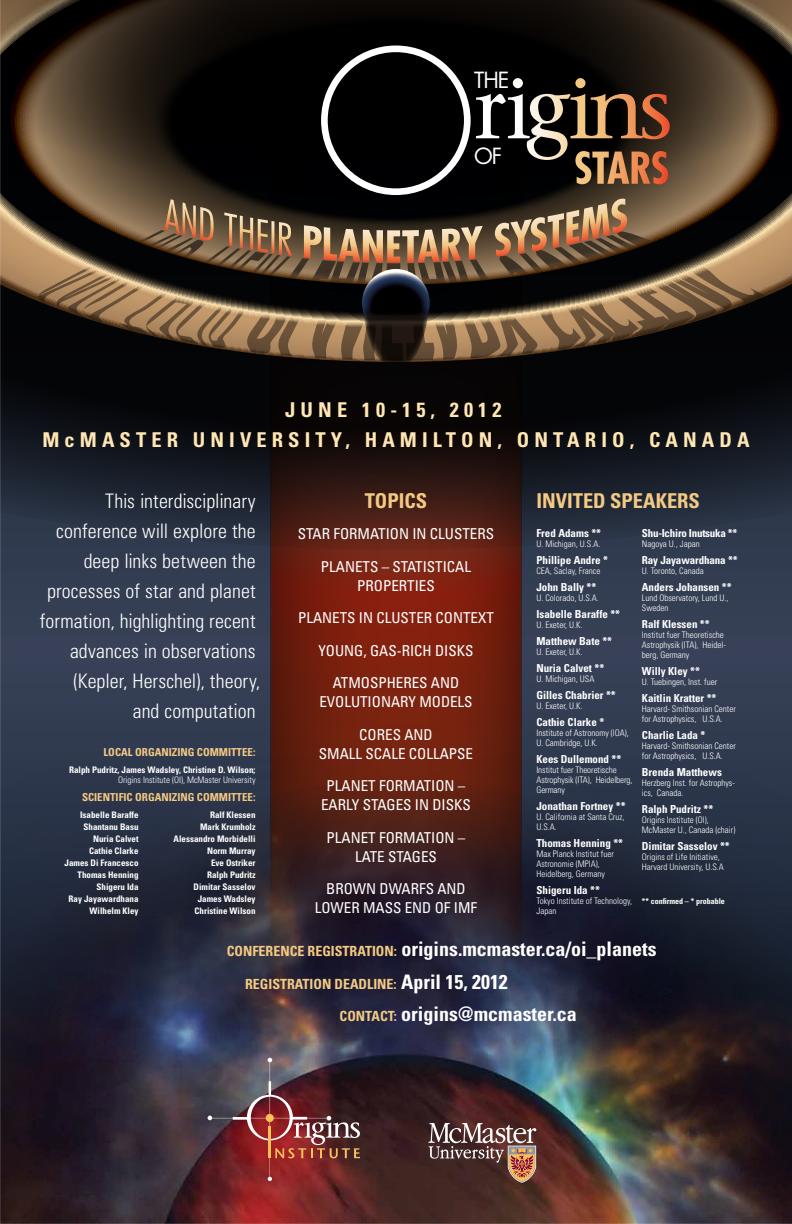
<style>
.page{position:relative;width:792px;height:1224px;background:#fff}
.page>*{position:absolute;margin:0;border:0;box-sizing:border-box;transform-origin:0 0}
.t1{font:21.7px "Futura Std";color:#fff}
.t2{font:700 condensed 20.4px/29.9px "Univers LT Std";letter-spacing:.25em;color:#ffe6b2;text-align:center}
.t3{font:700 condensed 20.4px "Univers LT Std";color:#f3c984}
.t4{font:300 condensed 20px/30px "Univers LT Std";letter-spacing:.005em;color:#fff;text-align:right}
.t5{font:700 condensed 20px "Univers LT Std";color:#fff}
.t6{font:condensed 15px/32.5px "Univers LT Std";color:#fff;text-align:center}
.t7{font:700 condensed 14px "Univers LT Std";color:#f3c984}
.t8{font:700 condensed 11px "Univers LT Std";color:#fff}
.t9{font:700 condensed 11px "Univers LT Std";color:#f3c984}
.t10{font:700 condensed 11px "Univers LT Std";letter-spacing:-.02em;color:#fff}
.t11{font:300 condensed 9px/10px "Univers LT Std";color:#fff}
.t12{font:700 condensed 9px/12px "Univers LT Std";color:#fff;text-align:right}
.t13{font:700 condensed 8px "Univers LT Std";color:#fff}
.s1{font-size:14px;color:#f3c984}
.s2{font-size:20px;color:#fff}
</style>
<div class="page">
<img style="left:0;top:0;width:792px;height:1224px">
<h1 class="t1" style="left:474px;top:66px;width:37px">THE</h1>
<h1 class="t1" style="left:474px;top:142px;width:29px">OF</h1>
<h2 class="t2" style="left:42px;top:395px;width:709px">JUNE 10-15, 2012<br>McMASTER UNIVERSITY, HAMILTON, ONTARIO, CANADA</h2>
<h3 class="t4" style="left:40px;top:486px;width:222px">This interdisciplinary conference will explore the deep links between the processes of star and planet formation, highlighting recent advances in observations (Kepler, Herschel), theory,<br>and computation</h3>
<h2 class="t3" style="left:365px;top:488px;width:64px">TOPICS</h2>
<h3 class="t6" style="left:298px;top:518px;width:198px">STAR FORMATION IN CLUSTERS<br>PLANETS – STATISTICAL</h3>
<h3 class="t6" style="left:298px;top:569px;width:197px">PROPERTIES<br>PLANETS IN CLUSTER CONTEXT<br>YOUNG, GAS-RICH DISKS<br>ATMOSPHERES AND</h3>
<h3 class="t6" style="left:319px;top:686px;width:155px">EVOLUTIONARY MODELS<br>CORES AND</h3>
<h3 class="t6" style="left:319px;top:737px;width:156px">SMALL SCALE COLLAPSE<br>PLANET FORMATION –</h3>
<h3 class="t6" style="left:321px;top:789px;width:151px">EARLY STAGES IN DISKS<br>PLANET FORMATION –</h3>
<h3 class="t6" style="left:326px;top:840px;width:141px">LATE STAGES<br>BROWN DWARFS AND</h3>
<h3 class="t6" style="left:315px;top:892px;width:164px">LOWER MASS END OF IMF</h3>
<p class="t9" style="left:103px;top:745px;width:154px">LOCAL ORGANIZING COMMITTEE:</p>
<p class="t12" style="left:69px;top:764px;width:188px">Ralph Pudritz, James Wadsley, Christine D. Wilson;</p>
<p class="t11" style="left:118px;top:775px;width:139px">Origins Institute (OI), McMaster University</p>
<p class="t9" style="left:82px;top:790px;width:175px">SCIENTIFIC ORGANIZING COMMITTEE:</p>
<p class="t12" style="left:65px;top:809px;width:75px">Isabelle Baraffe<br>Shantanu Basu<br>Nuria Calvet<br>Cathie Clarke<br>James Di Francesco<br>Thomas Henning<br>Shigeru Ida<br>Ray Jayawardhana<br>Wilhelm Kley</p>
<p class="t12" style="left:174px;top:809px;width:83px">Ralf Klessen<br>Mark Krumholz<br>Alessandro Morbidelli<br>Norm Murray<br>Eve Ostriker<br>Ralph Pudritz<br>Dimitar Sasselov<br>James Wadsley<br>Christine Wilson</p>
<h2 class="t3" style="left:536px;top:488px;width:165px">INVITED SPEAKERS</h2>
<p class="t8" style="left:536px;top:527px;width:66px">Fred Adams **</p>
<p class="t11" style="left:536px;top:539px;width:65px">U. Michigan, U.S.A.</p>
<p class="t8" style="left:536px;top:554px;width:73px">Phillipe Andre *</p>
<p class="t11" style="left:536px;top:566px;width:66px">CEA, Saclay, France</p>
<p class="t8" style="left:536px;top:581px;width:61px">John Bally **</p>
<p class="t11" style="left:536px;top:593px;width:64px">U. Colorado, U.S.A.</p>
<p class="t8" style="left:536px;top:608px;width:85px">Isabelle Baraffe **</p>
<p class="t11" style="left:536px;top:620px;width:48px">U. Exeter, U.K.</p>
<p class="t8" style="left:536px;top:635px;width:77px">Matthew Bate **</p>
<p class="t11" style="left:536px;top:647px;width:48px">U. Exeter, U.K.</p>
<p class="t8" style="left:536px;top:662px;width:69px">Nuria Calvet **</p>
<p class="t11" style="left:536px;top:674px;width:59px">U. Michigan, USA</p>
<p class="t8" style="left:536px;top:689px;width:81px">Gilles Chabrier **</p>
<p class="t11" style="left:536px;top:701px;width:48px">U. Exeter, U.K.</p>
<p class="t8" style="left:536px;top:716px;width:69px">Cathie Clarke *</p>
<p class="t11" style="left:536px;top:728px;width:94px">Institute of Astronomy (IOA),<br>U. Cambridge, U.K.</p>
<p class="t8" style="left:536px;top:753px;width:86px">Kees Dullemond **</p>
<p class="t11" style="left:536px;top:765px;width:98px">Institut fuer Theoretische<br>Astrophysik (ITA), Heidelberg,<br>Germany</p>
<p class="t8" style="left:536px;top:800px;width:91px">Jonathan Fortney **</p>
<p class="t11" style="left:536px;top:812px;width:89px">U. California at Santa Cruz,<br>U.S.A.</p>
<p class="t8" style="left:536px;top:837px;width:88px">Thomas Henning **</p>
<p class="t11" style="left:536px;top:849px;width:79px">Max Planck Institut fuer<br>Astronomie (MPIA),<br>Heidelberg, Germany</p>
<p class="t8" style="left:536px;top:884px;width:65px">Shigeru Ida **</p>
<p class="t11" style="left:536px;top:896px;width:97px">Tokyo Institute of Technology,<br>Japan</p>
<p class="t10" style="left:642px;top:527px;width:97px">Shu-Ichiro Inutsuka **</p>
<p class="t11" style="left:642px;top:539px;width:59px">Nagoya U., Japan</p>
<p class="t8" style="left:642px;top:554px;width:97px">Ray Jayawardhana **</p>
<p class="t11" style="left:642px;top:566px;width:63px">U. Toronto, Canada</p>
<p class="t8" style="left:642px;top:581px;width:91px">Anders Johansen **</p>
<p class="t11" style="left:642px;top:593px;width:88px">Lund Observatory, Lund U.,<br>Sweden</p>
<p class="t8" style="left:642px;top:618px;width:69px">Ralf Klessen **</p>
<p class="t11" style="left:642px;top:630px;width:86px">Institut fuer Theoretische<br>Astrophysik (ITA), Heidel&shy;berg, Germany</p>
<p class="t8" style="left:642px;top:665px;width:60px">Willy Kley **</p>
<p class="t11" style="left:642px;top:677px;width:77px">U. Tuebingen, Inst. fuer</p>
<p class="t8" style="left:642px;top:692px;width:76px">Kaitlin Kratter **</p>
<p class="t11" style="left:642px;top:704px;width:95px">Harvard- Smithsonian Center for Astrophysics, U.S.A.</p>
<p class="t8" style="left:642px;top:729px;width:65px">Charlie Lada *</p>
<p class="t11" style="left:642px;top:741px;width:95px">Harvard- Smithsonian Center for Astrophysics, U.S.A.</p>
<p class="t8" style="left:642px;top:766px;width:82px">Brenda Matthews</p>
<p class="t11" style="left:642px;top:778px;width:94px">Herzberg Inst. for Astrophys&shy;ics, Canada.</p>
<p class="t8" style="left:642px;top:803px;width:73px">Ralph Pudritz **</p>
<p class="t11" style="left:642px;top:815px;width:95px">Origins Institute (OI),<br>McMaster U., Canada (chair)</p>
<p class="t8" style="left:642px;top:840px;width:89px">Dimitar Sasselov **</p>
<p class="t11" style="left:642px;top:852px;width:84px">Origins of Life Initiative,<br>Harvard University, U.S.A</p>
<p class="t13" style="left:642px;top:896px;width:85px">** confirmed – * probable</p>
<h3 class="t5" style="left:227px;top:937px;width:431px"><span class="s1">CONFERENCE REGISTRATION:</span> origins.mcmaster.ca/oi_planets</h3>
<h3 class="t7" style="left:245px;top:975px;width:264px">REGISTRATION DEADLINE: <span class="s2">April 15, 2012</span></h3>
<h3 class="t5" style="left:340px;top:1002px;width:239px"><span class="s1">CONTACT:</span> origins@mcmaster.ca</h3>
</div>
